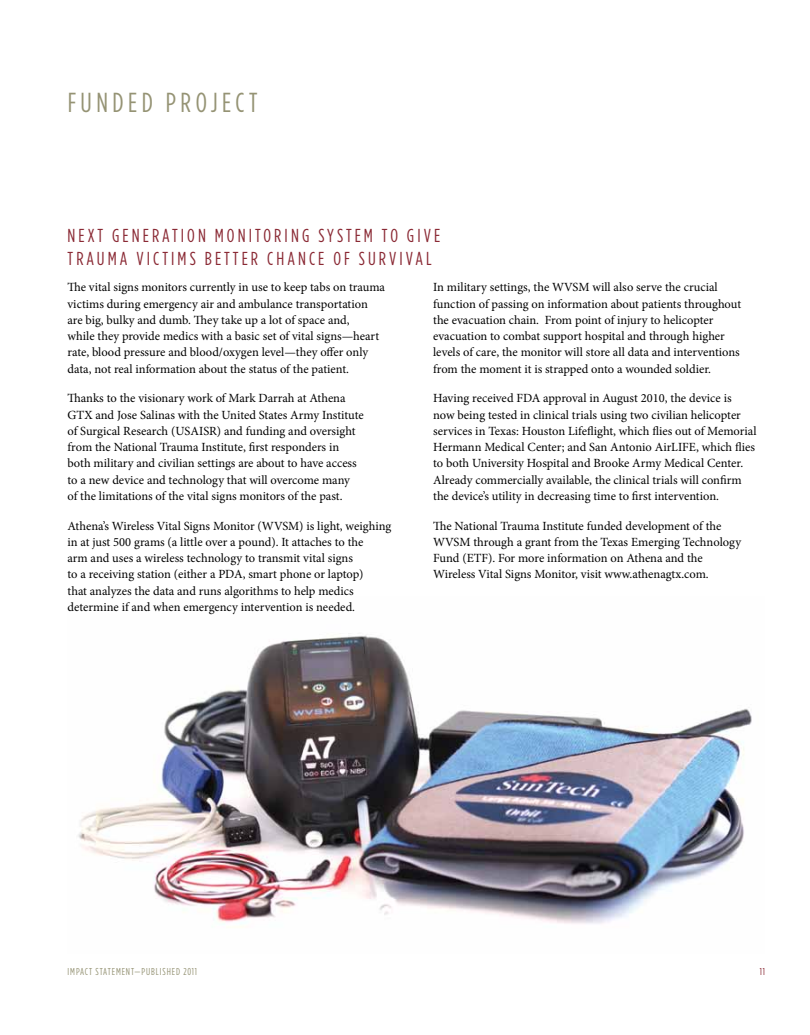
<style>
.page{position:relative;width:810px;height:1035px;background:#fff}
.page>*{position:absolute;margin:0;border:0;box-sizing:border-box;transform-origin:0 0}
.t1{font:27.5px "Gotham Condensed";letter-spacing:.165em;color:#959374}
.t2{font:18.75px/22.5px "Gotham Condensed";letter-spacing:.165em;color:#8a2934}
.t3{font:12.5px/16.2px "Minion Pro";color:#000}
.t4{font:10px "Gotham Condensed";letter-spacing:.095em;color:#959374}
.t5{font:10px "Gotham Condensed";color:#8a2934}
</style>
<div class="page">
<img style="left:78px;top:635px;width:674px;height:292px">
<h1 class="t1" style="left:68px;top:88px;width:191px">FUNDED PROJECT</h1>
<h2 class="t2" style="left:68px;top:224px;width:374px">NEXT GENERATION MONITORING SYSTEM TO GIVE<br>TRAUMA VICTIMS BETTER CHANCE OF SURVIVAL</h2>
<p class="t3" style="left:68px;top:279px;width:319px">The vital signs monitors currently in use to keep tabs on trauma victims during emergency air and ambulance transportation are big, bulky and dumb. They take up a lot of space and,<br>while they provide medics with a basic set of vital signs—heart rate, blood pressure and blood/oxygen level—they offer only data, not real information about the status of the patient.</p>
<p class="t3" style="left:68px;top:390px;width:298px">Thanks to the visionary work of Mark Darrah at Athena GTX and Jose Salinas with the United States Army Institute of Surgical Research (USAISR) and funding and oversight from the National Trauma Institute, first responders in both military and civilian settings are about to have access to a new device and technology that will overcome many<br>of the limitations of the vital signs monitors of the past.</p>
<p class="t3" style="left:68px;top:518px;width:325px">Athena’s Wireless Vital Signs Monitor (WVSM) is light, weighing in at just 500 grams (a little over a pound). It attaches to the<br>arm and uses a wireless technology to transmit vital signs<br>to a receiving station (either a PDA, smart phone or laptop)<br>that analyzes the data and runs algorithms to help medics determine if and when emergency intervention is needed.</p>
<p class="t3" style="left:433px;top:279px;width:310px">In military settings, the WVSM will also serve the crucial function of passing on information about patients throughout the evacuation chain. From point of injury to helicopter evacuation to combat support hospital and through higher levels of care, the monitor will store all data and interventions from the moment it is strapped onto a wounded soldier.</p>
<p class="t3" style="left:433px;top:390px;width:325px">Having received FDA approval in August 2010, the device is<br>now being tested in clinical trials using two civilian helicopter services in Texas: Houston Lifeflight, which flies out of Memorial Hermann Medical Center; and San Antonio AirLIFE, which flies to both University Hospital and Brooke Army Medical Center.<br>Already commercially available, the clinical trials will confirm the device’s utility in decreasing time to first intervention.</p>
<p class="t3" style="left:433px;top:518px;width:310px">The National Trauma Institute funded development of the WVSM through a grant from the Texas Emerging Technology Fund (ETF). For more information on Athena and the Wireless Vital Signs Monitor, visit www.athenagtx.com.</p>
<p class="t4" style="left:68px;top:967px;width:131px">IMPACT STATEMENT—PUBLISHED 2011</p>
<p class="t5" style="left:760px;top:967px;width:7px">11</p>
</div>
